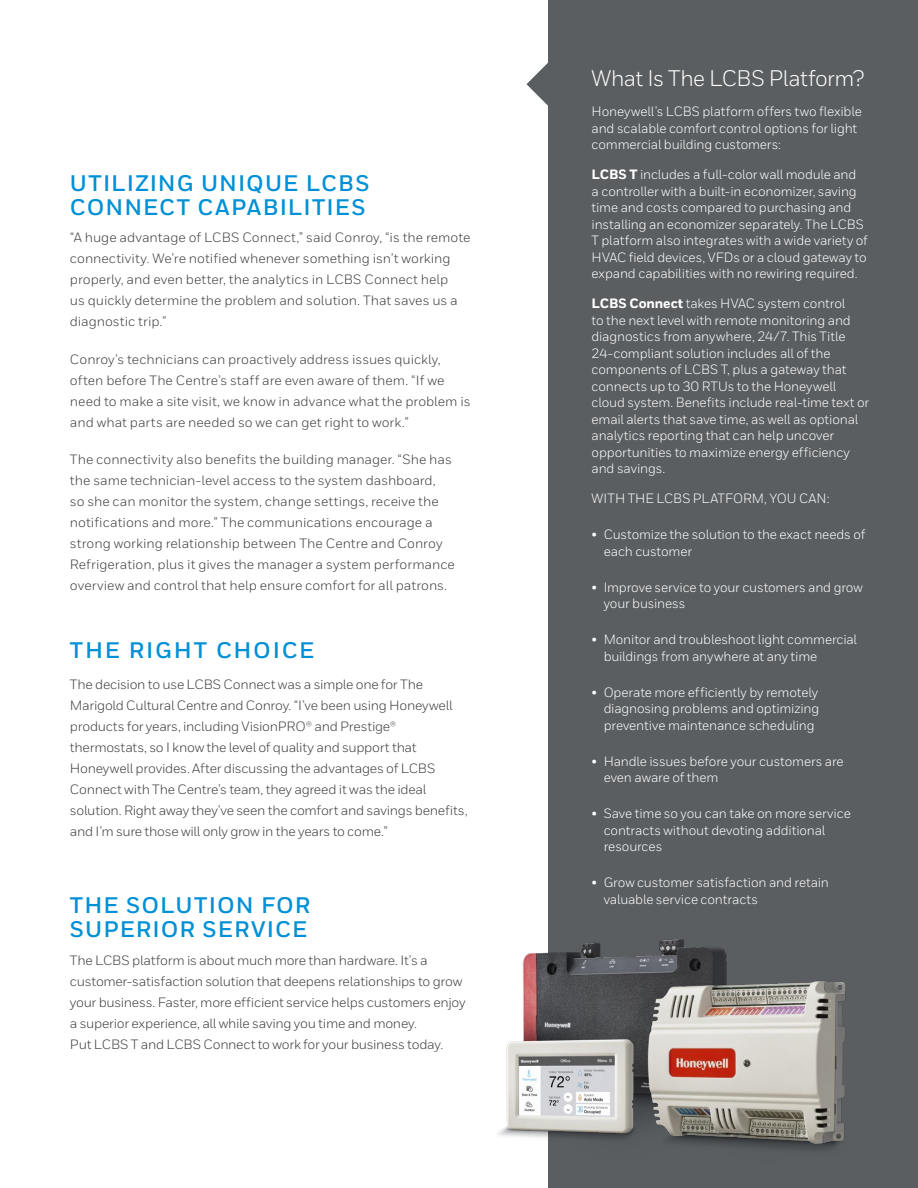
<style>
.page{position:relative;width:918px;height:1188px;background:#fff}
.page>*{position:absolute;margin:0;border:0;box-sizing:border-box;transform-origin:0 0}
.t1{font:700 22.5px/24px "Honeywell Sans";letter-spacing:.05em;color:#0090d6}
.t2{font:22.5px "Honeywell Sans";letter-spacing:-.025em;color:#fff}
.t3{font:700 22.5px "Honeywell Sans";letter-spacing:.08em;color:#0090d6}
.t4{font:13.5px/21px "Honeywell Sans";letter-spacing:-.005em;color:#3e3e3f}
.t5{font:13.5px/16.5px "Honeywell Sans";letter-spacing:-.01em;color:#fff}
.s1{font-weight:800}
</style>
<div class="page">
<div style="left:549px;top:0;width:369px;height:1188px;background:#5a5e61"></div>
<svg style="left:526px;top:60px;width:23px;height:48px"></svg>
<img style="left:498px;top:927px;width:348px;height:260px">
<h1 class="t1" style="left:70px;top:171px;width:301px">UTILIZING UNIQUE LCBS<br>CONNECT CAPABILITIES</h1>
<p class="t4" style="left:70px;top:227px;width:402px">“A huge advantage of LCBS Connect,” said Conroy, “is the remote connectivity. We’re notified whenever something isn’t working properly, and even better, the analytics in LCBS Connect help<br>us quickly determine the problem and solution. That saves us a diagnostic trip.”</p>
<p class="t4" style="left:70px;top:349px;width:402px">Conroy’s technicians can proactively address issues quickly, often before The Centre’s staff are even aware of them. “If we need to make a site visit, we know in advance what the problem is and what parts are needed so we can get right to work.”</p>
<p class="t4" style="left:70px;top:449px;width:387px">The connectivity also benefits the building manager. “She has the same technician-level access to the system dashboard,<br>so she can monitor the system, change settings, receive the notifications and more.” The communications encourage a strong working relationship between The Centre and Conroy Refrigeration, plus it gives the manager a system performance overview and control that help ensure comfort for all patrons.</p>
<h1 class="t3" style="left:70px;top:637px;width:246px">THE RIGHT CHOICE</h1>
<p class="t4" style="left:70px;top:674px;width:399px">The decision to use LCBS Connect was a simple one for The Marigold Cultural Centre and Conroy. “I’ve been using Honeywell products for years, including VisionPRO® and Prestige® thermostats, so I know the level of quality and support that Honeywell provides. After discussing the advantages of LCBS Connect with The Centre’s team, they agreed it was the ideal solution. Right away they’ve seen the comfort and savings benefits, and I’m sure those will only grow in the years to come.”</p>
<h1 class="t1" style="left:70px;top:894px;width:242px">THE SOLUTION FOR<br>SUPERIOR SERVICE</h1>
<p class="t4" style="left:70px;top:950px;width:397px">The LCBS platform is about much more than hardware. It’s a customer-satisfaction solution that deepens relationships to grow your business. Faster, more efficient service helps customers enjoy a superior experience, all while saving you time and money.<br>Put LCBS T and LCBS Connect to work for your business today.</p>
<h1 class="t2" style="left:592px;top:65px;width:274px">What Is The LCBS Platform?</h1>
<p class="t5" style="left:592px;top:103px;width:272px">Honeywell’s LCBS platform offers two flexible and scalable comfort control options for light commercial building customers:</p>
<p class="t5" style="left:592px;top:166px;width:278px"><span class="s1">LCBS T</span> includes a full-color wall module and<br>a controller with a built-in economizer, saving time and costs compared to purchasing and installing an economizer separately. The LCBS T platform also integrates with a wide variety of HVAC field devices, VFDs or a cloud gateway to expand capabilities with no rewiring required.</p>
<p class="t5" style="left:592px;top:295px;width:279px"><span class="s1">LCBS Connect</span> takes HVAC system control<br>to the next level with remote monitoring and diagnostics from anywhere, 24/7. This Title 24-compliant solution includes all of the components of LCBS T, plus a gateway that connects up to 30 RTUs to the Honeywell cloud system. Benefits include real-time text or email alerts that save time, as well as optional analytics reporting that can help uncover opportunities to maximize energy efficiency and savings.</p>
<p class="t5" style="left:592px;top:490px;width:239px">WITH THE LCBS PLATFORM, YOU CAN:</p>
<p class="t5" style="left:604px;top:526px;width:263px;text-indent:-12px">• Customize the solution to the exact needs of each customer</p>
<p class="t5" style="left:604px;top:579px;width:261px;text-indent:-12px">• Improve service to your customers and grow your business</p>
<p class="t5" style="left:604px;top:631px;width:255px;text-indent:-12px">• Monitor and troubleshoot light commercial buildings from anywhere at any time</p>
<p class="t5" style="left:604px;top:684px;width:217px;text-align:justify;text-indent:-12px">• Operate more efficiently by remotely diagnosing problems and optimizing preventive maintenance scheduling</p>
<p class="t5" style="left:604px;top:753px;width:242px;text-indent:-12px">• Handle issues before your customers are even aware of them</p>
<p class="t5" style="left:604px;top:805px;width:249px;text-indent:-12px">• Save time so you can take on more service contracts without devoting additional resources</p>
<p class="t5" style="left:604px;top:874px;width:227px;text-indent:-12px">• Grow customer satisfaction and retain valuable service contracts</p>
</div>
